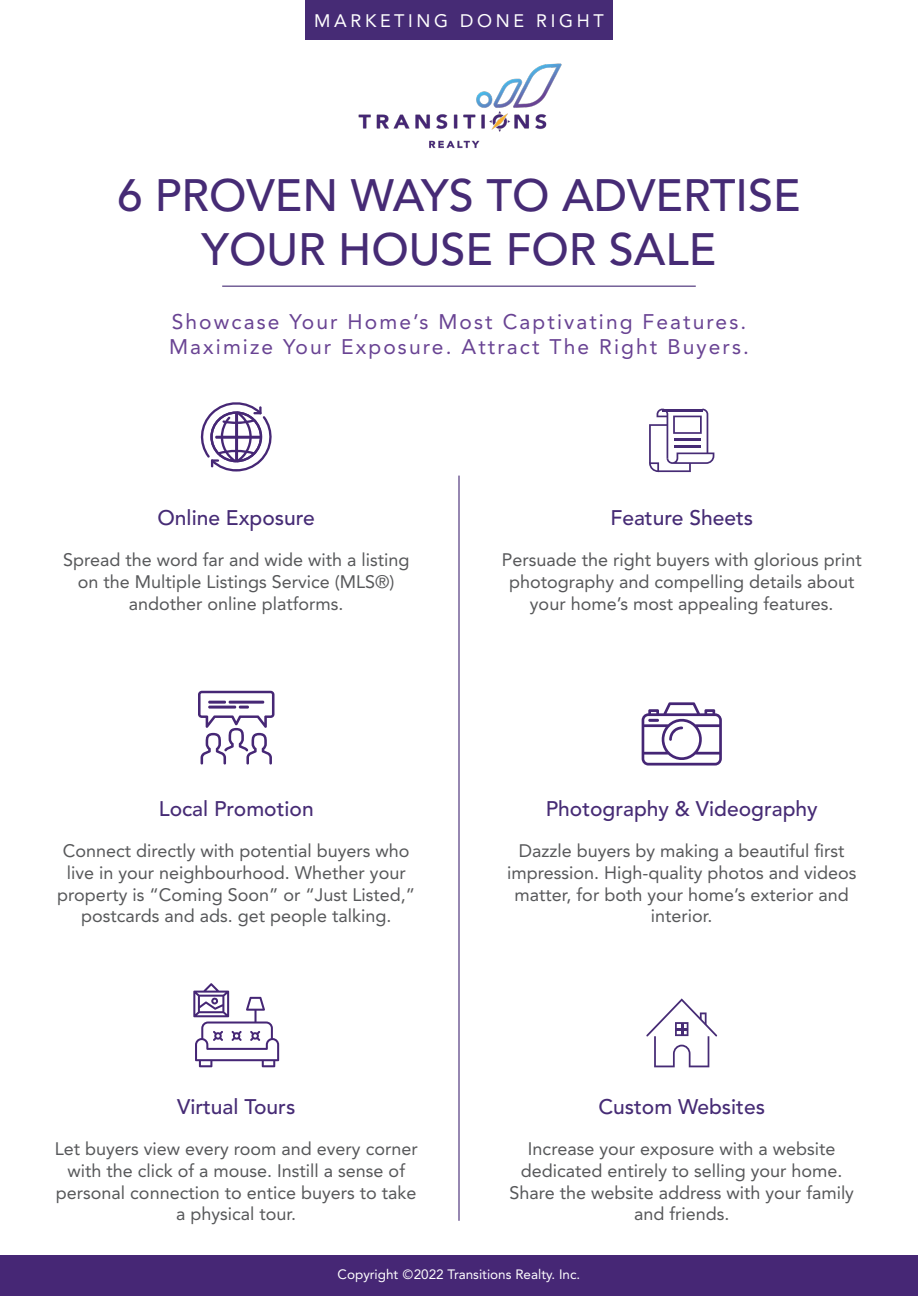
<style>
.page{position:relative;width:918px;height:1296px;background:#fff}
.page>*{position:absolute;margin:0;border:0;box-sizing:border-box;transform-origin:0 0}
.t1{font:500 45px "Avenir LT Std";color:#462b75}
.t2{font:500 21px "Avenir LT Std";color:#462b75}
.t3{font:21px "Avenir LT Std";letter-spacing:.1em;color:#694393}
.t4{font:18px/21.6px "Avenir LT Std";color:#57585a;text-align:center}
.t5{font:18px "Avenir LT Std";letter-spacing:.2em;color:#fff}
.t6{font:13.5px "Avenir LT Std";color:#fff}
</style>
<div class="page">
<div style="left:305px;top:0;width:308px;height:40px;background:#462b75"></div>
<hr style="left:222px;top:286px;width:474px;height:1px;background:#462b75">
<svg style="left:200px;top:402px;width:72px;height:70px"></svg>
<hr style="left:235px;top:413px;width:3px;height:48px;background:#462775">
<hr style="left:215px;top:436px;width:46px;height:3px;background:#462775">
<svg style="left:198px;top:691px;width:76px;height:74px"></svg>
<hr style="left:208px;top:701px;width:18px;height:3px;background:#462775">
<svg style="left:649px;top:409px;width:65px;height:63px"></svg>
<svg style="left:646px;top:998px;width:71px;height:69px"></svg>
<svg style="left:642px;top:702px;width:80px;height:64px"></svg>
<svg style="left:193px;top:983px;width:86px;height:84px"></svg>
<hr style="left:458px;top:476px;width:2px;height:745px;background:#462b75">
<div style="left:0;top:1255px;width:918px;height:41px;background:#462775"></div>
<img style="left:358px;top:63px;width:204px;height:86px">
<p class="t5" style="left:314px;top:10px;width:291px">MARKETING DONE RIGHT</p>
<p class="t1" style="left:117px;top:170px;width:685px">6 PROVEN WAYS TO ADVERTISE</p>
<p class="t1" style="left:202px;top:224px;width:516px">YOUR HOUSE FOR SALE</p>
<p class="t3" style="left:172px;top:309px;width:576px">Showcase Your Home’s Most Captivating Features.</p>
<p class="t3" style="left:169px;top:334px;width:581px">Maximize Your Exposure. Attract The Right Buyers.</p>
<p class="t2" style="left:157px;top:506px;width:159px">Online Exposure</p>
<p class="t4" style="left:63px;top:549px;width:348px">Spread the word far and wide with a listing on the Multiple Listings Service (MLS®) andother online platforms.</p>
<p class="t2" style="left:159px;top:797px;width:156px">Local Promotion</p>
<p class="t4" style="left:57px;top:840px;width:359px">Connect directly with potential buyers who live in your neighbourhood. Whether your property is “Coming Soon” or “Just Listed,” postcards and ads. get people talking.</p>
<p class="t2" style="left:610px;top:506px;width:144px">Feature Sheets</p>
<p class="t4" style="left:502px;top:549px;width:362px">Persuade the right buyers with glorious print photography and compelling details about your home’s most appealing features.</p>
<p class="t2" style="left:546px;top:797px;width:273px">Photography &amp; Videography</p>
<p class="t4" style="left:507px;top:840px;width:351px">Dazzle buyers by making a beautiful first impression. High-quality photos and videos matter, for both your home’s exterior and interior.</p>
<p class="t2" style="left:177px;top:1095px;width:120px">Virtual Tours</p>
<p class="t2" style="left:598px;top:1095px;width:168px">Custom Websites</p>
<p class="t4" style="left:55px;top:1139px;width:364px">Let buyers view every room and every corner with the click of a mouse. Instill a sense of personal connection to entice buyers to take a physical tour.</p>
<p class="t4" style="left:510px;top:1139px;width:346px">Increase your exposure with a website dedicated entirely to selling your home.<br>Share the website address with your family and friends.</p>
<p class="t6" style="left:338px;top:1267px;width:244px">Copyright Ⓒ2022 Transitions Realty. Inc.</p>
</div>
